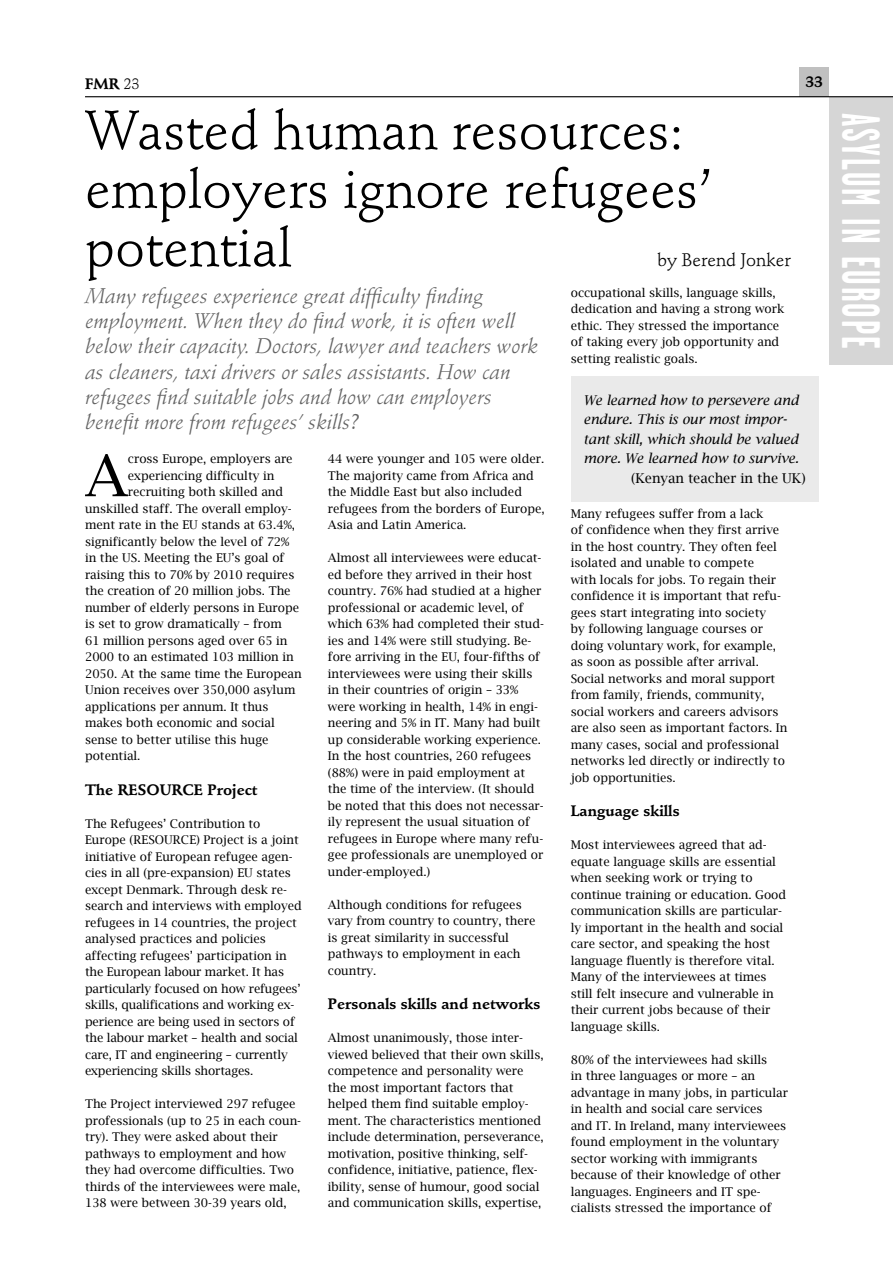
<style>
.page{position:relative;width:893px;height:1263px;background:#fff}
.page>*{position:absolute;margin:0;border:0;box-sizing:border-box;transform-origin:0 0}
.body_copy{font:57.6px "Lucida Bright";color:#000}
.main_headings{font:54px/58.5px "Stempel Schneidler";color:#000}
.t1{font:700 54px "Garage Gothic";letter-spacing:.05em;color:#fff;scale:.75 1}
.teasers{font:italic 21px/25.2px "Stempel Schneidler";color:#636363}
.main_headings-2{font:18px "Stempel Schneidler";color:#000}
.sub_headers{font:700 15px "Stempel Schneidler";color:#000}
.body_copy-2{font:italic 13.5px/19.5px "Lucida Bright";color:#000}
.body_copy-3{font:13.5px "Lucida Bright";color:#000}
.body_copy-4{font:12px/16.5px "Lucida Bright";color:#000}
.s1{font-weight:400}
.s2{font-family:"Palatino"}
</style>
<div class="page">
<div style="left:571px;top:376px;width:248px;height:125px;background:#eaeaea"></div>
<div style="left:829px;top:97px;width:64px;height:268px;background:#d6d6d6"></div>
<div style="left:799px;top:68px;width:30px;height:29px;background:#c0c0c0"></div>
<hr style="left:85px;top:96px;width:808px;height:1px;background:#000">
<p class="sub_headers" style="left:85px;top:75px;width:56px">FMR <span class="s1">23</span></p>
<p class="sub_headers" style="left:805px;top:72px;width:19px">33</p>
<p class="main_headings" style="left:85px;top:102px;width:600px">Wasted human resources:</p>
<p class="main_headings" style="left:85px;top:161px;width:628px">employers ignore refugees’ potential</p>
<p class="main_headings-2" style="left:657px;top:249px;width:135px">by Berend Jonker</p>
<p class="teasers" style="left:85px;top:283px;width:399px">Many refugees experience great difficulty finding</p>
<p class="teasers" style="left:85px;top:309px;width:454px">employment. When they do find work, it is often well below their capacity. Doctors, lawyer and teachers work as cleaners, taxi drivers or sales assistants. How can refugees find suitable jobs and how can employers</p>
<p class="teasers" style="left:85px;top:409px;width:277px">benefit more from refugees’ skills<span class="s2">?</span></p>
<p class="body_copy" style="left:85px;top:443px;width:44px">A</p>
<p class="body_copy-4" style="left:128px;top:451px;width:166px">cross Europe, employers are</p>
<p class="body_copy-4" style="left:128px;top:467px;width:148px">experiencing difficulty in</p>
<p class="body_copy-4" style="left:128px;top:484px;width:157px">recruiting both skilled and</p>
<p class="body_copy-4" style="left:85px;top:500px;width:208px">unskilled staff. The overall employ-</p>
<p class="body_copy-4" style="left:85px;top:517px;width:211px">ment rate in the EU stands at 63.4%,</p>
<p class="body_copy-4" style="left:85px;top:533px;width:206px">significantly below the level of 72%</p>
<p class="body_copy-4" style="left:85px;top:550px;width:201px">in the US. Meeting the EU’s goal of</p>
<p class="body_copy-4" style="left:85px;top:566px;width:211px">raising this to 70% by 2010 requires</p>
<p class="body_copy-4" style="left:85px;top:583px;width:207px">the creation of 20 million jobs. The</p>
<p class="body_copy-4" style="left:85px;top:599px;width:216px">number of elderly persons in Europe</p>
<p class="body_copy-4" style="left:85px;top:616px;width:198px">is set to grow dramatically – from</p>
<p class="body_copy-4" style="left:85px;top:632px;width:204px">61 million persons aged over 65 in</p>
<p class="body_copy-4" style="left:85px;top:649px;width:210px">2000 to an estimated 103 million in</p>
<p class="body_copy-4" style="left:85px;top:665px;width:218px">2050. At the same time the European</p>
<p class="body_copy-4" style="left:85px;top:682px;width:212px">Union receives over 350,000 asylum</p>
<p class="body_copy-4" style="left:85px;top:698px;width:185px">applications per annum. It thus</p>
<p class="body_copy-4" style="left:85px;top:715px;width:191px">makes both economic and social</p>
<p class="body_copy-4" style="left:85px;top:731px;width:185px">sense to better utilise this huge</p>
<p class="body_copy-4" style="left:85px;top:748px;width:57px">potential.</p>
<p class="sub_headers" style="left:85px;top:780px;width:174px">The RESOURCE Project</p>
<p class="body_copy-4" style="left:85px;top:815px;width:218px">The Refugees’ Contribution to Europe (RESOURCE) Project is a joint initiative of European refugee agen&shy;cies in all (pre-expansion) EU states except Denmark. Through desk re&shy;search and interviews with employed refugees in 14 countries, the project analysed practices and policies affecting refugees’ participation in the European labour market. It has particularly focused on how refugees’ skills, qualifications and working ex&shy;perience are being used in sectors of the labour market – health and social care, IT and engineering – currently experiencing skills shortages.</p>
<p class="body_copy-4" style="left:85px;top:1096px;width:218px">The Project interviewed 297 refugee professionals (up to 25 in each coun&shy;try). They were asked about their pathways to employment and how they had overcome difficulties. Two thirds of the interviewees were male, 138 were between 30-39 years old,</p>
<p class="body_copy-4" style="left:328px;top:451px;width:218px">44 were younger and 105 were older.<br>The majority came from Africa and the Middle East but also included refugees from the borders of Europe,<br>Asia and Latin America.</p>
<p class="body_copy-4" style="left:328px;top:550px;width:218px">Almost all interviewees were educat&shy;ed before they arrived in their host country. 76% had studied at a higher professional or academic level, of which 63% had completed their stud&shy;ies and 14% were still studying. Be&shy;fore arriving in the EU, four-fifths of interviewees were using their skills in their countries of origin – 33% were working in health, 14% in engi&shy;neering and 5% in IT. Many had built up considerable working experience.<br>In the host countries, 260 refugees (88%) were in paid employment at the time of the interview. (It should be noted that this does not necessar&shy;ily represent the usual situation of refugees in Europe where many refu&shy;gee professionals are unemployed or under-employed.)</p>
<p class="body_copy-4" style="left:328px;top:896px;width:209px">Although conditions for refugees vary from country to country, there is great similarity in successful pathways to employment in each country.</p>
<p class="sub_headers" style="left:328px;top:995px;width:214px">Personals skills and networks</p>
<p class="body_copy-4" style="left:328px;top:1030px;width:217px">Almost unanimously, those inter&shy;viewed believed that their own skills, competence and personality were the most important factors that helped them find suitable employ&shy;ment. The characteristics mentioned include determination, perseverance, motivation, positive thinking, self&shy;confidence, initiative, patience, flex&shy;ibility, sense of humour, good social and communication skills, expertise,</p>
<p class="body_copy-4" style="left:571px;top:284px;width:215px">occupational skills, language skills, dedication and having a strong work ethic. They stressed the importance of taking every job opportunity and setting realistic goals.</p>
<p class="body_copy-2" style="left:583px;top:390px;width:217px">We learned how to persevere and endure. This is our most impor&shy;tant skill, which should be valued more. We learned how to survive.</p>
<p class="body_copy-3" style="left:631px;top:470px;width:176px">(Kenyan teacher in the UK)</p>
<p class="body_copy-4" style="left:571px;top:505px;width:218px">Many refugees suffer from a lack<br>of confidence when they first arrive in the host country. They often feel isolated and unable to compete<br>with locals for jobs. To regain their confidence it is important that refu&shy;gees start integrating into society<br>by following language courses or doing voluntary work, for example, as soon as possible after arrival.<br>Social networks and moral support from family, friends, community, social workers and careers advisors are also seen as important factors. In many cases, social and professional networks led directly or indirectly to job opportunities.</p>
<p class="sub_headers" style="left:571px;top:802px;width:110px">Language skills</p>
<p class="body_copy-4" style="left:571px;top:837px;width:217px">Most interviewees agreed that ad&shy;equate language skills are essential when seeking work or trying to continue training or education. Good communication skills are particular&shy;ly important in the health and social care sector, and speaking the host language fluently is therefore vital.<br>Many of the interviewees at times still felt insecure and vulnerable in their current jobs because of their language skills.</p>
<p class="body_copy-4" style="left:571px;top:1051px;width:219px">80% of the interviewees had skills<br>in three languages or more – an advantage in many jobs, in particular in health and social care services<br>and IT. In Ireland, many interviewees found employment in the voluntary sector working with immigrants because of their knowledge of other languages. Engineers and IT spe&shy;cialists stressed the importance of</p>
<h2 class="t1" style="left:890px;top:113px;width:316px;rotate:90deg">ASYLUM IN EUROPE</h2>
</div>
